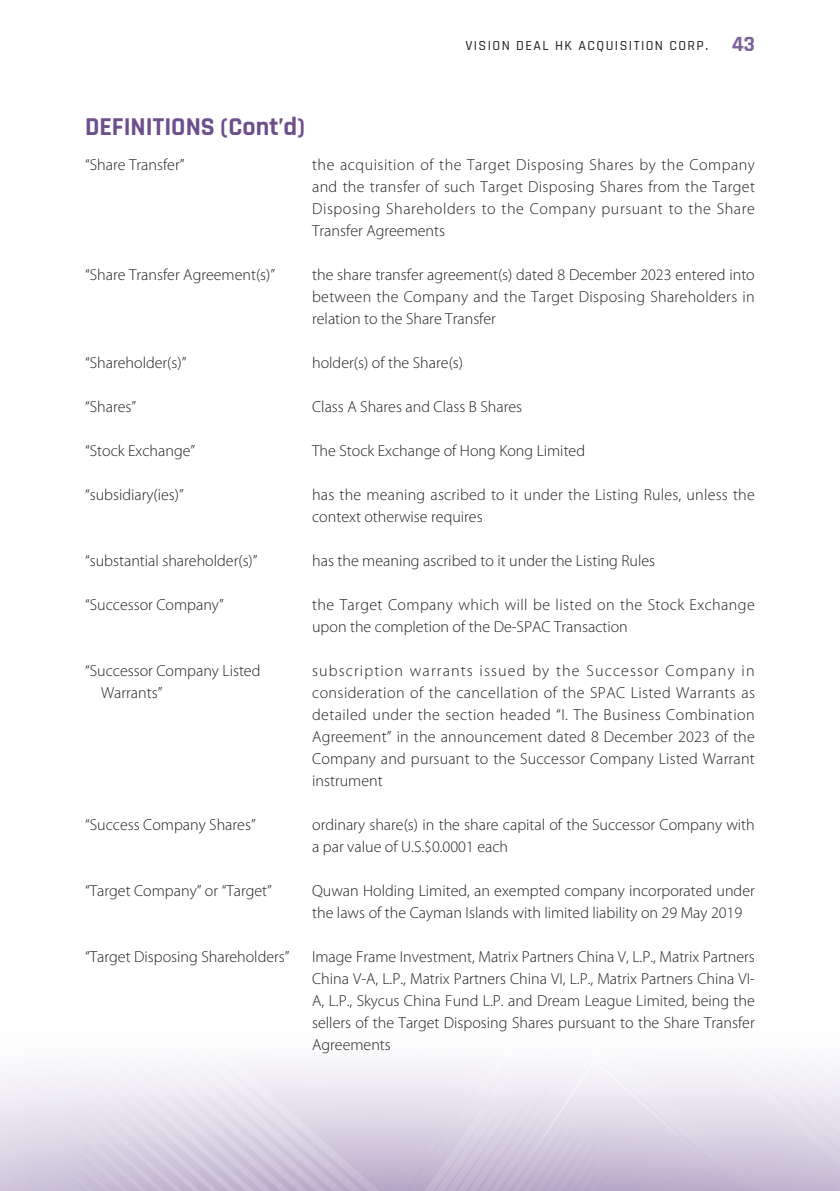
<style>
.page{position:relative;width:840px;height:1191px;background:#fff}
.page>*{position:absolute;margin:0;border:0;box-sizing:border-box;transform-origin:0 0}
._01_H1{font:700 26px "Rajdhani";color:#6d4f8c}
._50_Table_txt{font:300 16px/22px "Myriad Pro";color:#231f20;text-align:justify}
._50_Table_txt-2{font:300 16px/22px "Myriad Pro";letter-spacing:.025em;color:#231f20}
.t1{font:500 14px "Rajdhani";letter-spacing:.1em;color:#231f20}
.s1{font-weight:700;font-size:22px;color:#7b6299}
</style>
<div class="page">
<p class="_01_H1" style="left:85px;top:111px;width:221px">DEFINITIONS (Cont’d)</p>
<p class="t1" style="left:465px;top:37px;width:291px">VISION DEAL HK ACQUISITION CORP. <span class="s1">43</span></p>
<p class="_50_Table_txt" style="left:85px;top:153px;width:101px">“Share Transfer”</p>
<p class="_50_Table_txt" style="left:312px;top:153px;width:444px">the acquisition of the Target Disposing Shares by the Company and the transfer of such Target Disposing Shares from the Target Disposing Shareholders to the Company pursuant to the Share Transfer Agreements</p>
<p class="_50_Table_txt" style="left:85px;top:263px;width:191px">“Share Transfer Agreement(s)”</p>
<p class="_50_Table_txt" style="left:312px;top:263px;width:444px">the share transfer agreement(s) dated 8 December 2023 entered into between the Company and the Target Disposing Shareholders in relation to the Share Transfer</p>
<p class="_50_Table_txt" style="left:85px;top:351px;width:103px">“Shareholder(s)”</p>
<p class="_50_Table_txt" style="left:312px;top:351px;width:152px">holder(s) of the Share(s)</p>
<p class="_50_Table_txt" style="left:85px;top:395px;width:53px">“Shares”</p>
<p class="_50_Table_txt" style="left:312px;top:395px;width:211px">Class A Shares and Class B Shares</p>
<p class="_50_Table_txt" style="left:85px;top:439px;width:112px">“Stock Exchange”</p>
<p class="_50_Table_txt" style="left:312px;top:439px;width:274px">The Stock Exchange of Hong Kong Limited</p>
<p class="_50_Table_txt" style="left:85px;top:483px;width:100px">“subsidiary(ies)”</p>
<p class="_50_Table_txt" style="left:312px;top:483px;width:444px">has the meaning ascribed to it under the Listing Rules, unless the context otherwise requires</p>
<p class="_50_Table_txt" style="left:85px;top:549px;width:174px">“substantial shareholder(s)”</p>
<p class="_50_Table_txt" style="left:312px;top:549px;width:344px">has the meaning ascribed to it under the Listing Rules</p>
<p class="_50_Table_txt" style="left:85px;top:593px;width:140px">“Successor Company”</p>
<p class="_50_Table_txt-2" style="left:312px;top:593px;width:444px">the Target Company which will be listed on the Stock Exchange upon the completion of the De-SPAC Transaction</p>
<p class="_50_Table_txt" style="left:101px;top:659px;width:161px;text-indent:-16px">“Successor Company Listed<br>Warrants”</p>
<p class="_50_Table_txt" style="left:312px;top:659px;width:444px">subscription warrants issued by the Successor Company in consideration of the cancellation of the SPAC Listed Warrants as detailed under the section headed “I. The Business Combination Agreement” in the announcement dated 8 December 2023 of the Company and pursuant to the Successor Company Listed Warrant instrument</p>
<p class="_50_Table_txt" style="left:85px;top:813px;width:172px">“Success Company Shares”</p>
<p class="_50_Table_txt" style="left:312px;top:813px;width:444px">ordinary share(s) in the share capital of the Successor Company with a par value of U.S.$0.0001 each</p>
<p class="_50_Table_txt" style="left:85px;top:879px;width:188px">“Target Company” or “Target”</p>
<p class="_50_Table_txt" style="left:312px;top:879px;width:444px">Quwan Holding Limited, an exempted company incorporated under the laws of the Cayman Islands with limited liability on 29 May 2019</p>
<p class="_50_Table_txt" style="left:85px;top:945px;width:206px">“Target Disposing Shareholders”</p>
<p class="_50_Table_txt" style="left:312px;top:945px;width:444px">Image Frame Investment, Matrix Partners China V, L.P., Matrix Partners China V-A, L.P., Matrix Partners China VI, L.P., Matrix Partners China VI-A, L.P., Skycus China Fund L.P. and Dream League Limited, being the sellers of the Target Disposing Shares pursuant to the Share Transfer Agreements</p>
</div>
